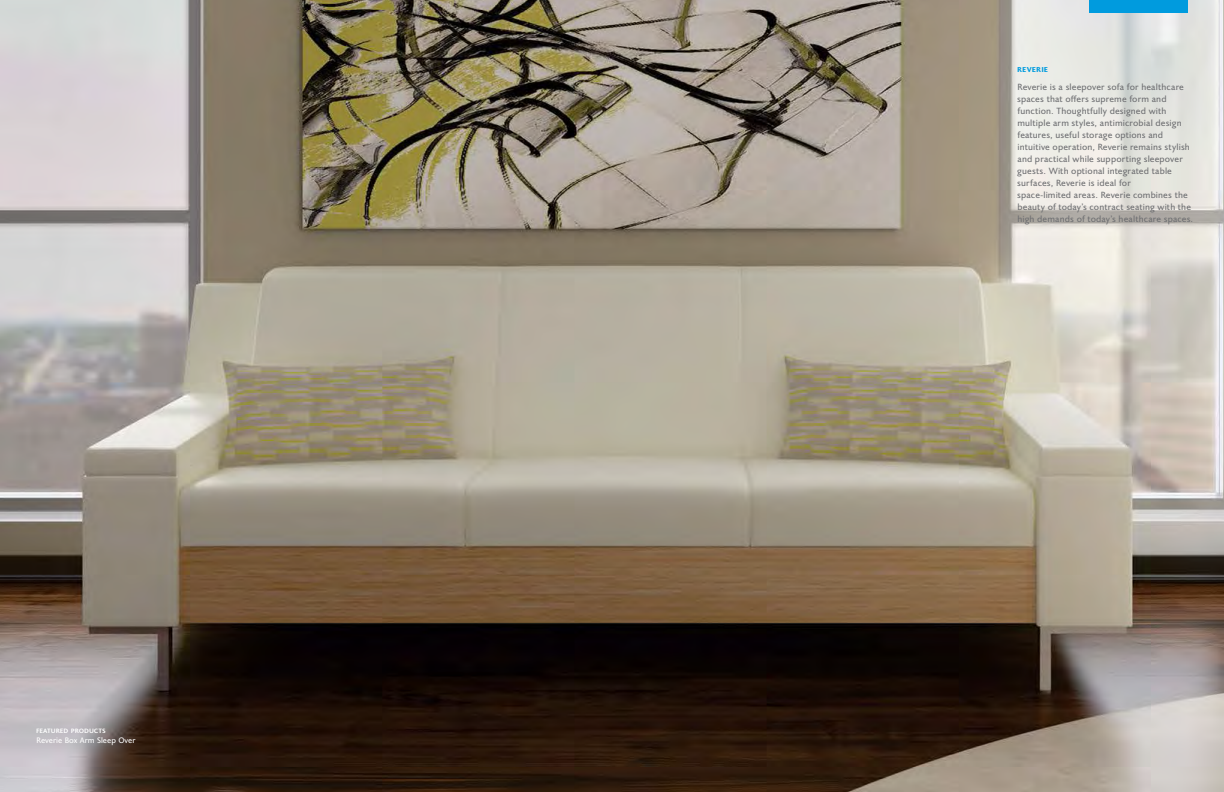
<style>
.page{position:relative;width:1224px;height:792px;background:#fff}
.page>*{position:absolute;margin:0;border:0;box-sizing:border-box;transform-origin:0 0}
.t1{font:9px/12px "Joanna Sans Pro";letter-spacing:.015em;color:#6d6e71}
.t2{font:700 9px "Joanna Sans Pro";letter-spacing:.02em;color:#009bde}
.t3{font:8px "Joanna Sans Pro";color:#fff}
.t4{font:500 8px "Joanna Sans Pro";color:#fff}
</style>
<div class="page">
<img style="left:0;top:0;width:1224px;height:792px">
<div style="left:1089px;top:0;width:99px;height:12px;background:#009bde"></div>
<p class="t4" style="left:36px;top:725px;width:71px">featured products</p>
<p class="t3" style="left:36px;top:735px;width:101px">Reverie Box Arm Sleep Over</p>
<p class="t2" style="left:1017px;top:63px;width:33px">reverie</p>
<p class="t1" style="left:1017px;top:81px;width:177px">Reverie is a sleepover sofa for healthcare spaces that offers supreme form and function. Thoughtfully designed with multiple arm styles, antimicrobial design features, useful storage options and intuitive operation, Reverie remains stylish and practical while supporting sleepover guests. With optional integrated table surfaces, Reverie is ideal for<br>space-limited areas. Reverie combines the beauty of today’s contract seating with the high demands of today’s healthcare spaces.</p>
</div>
